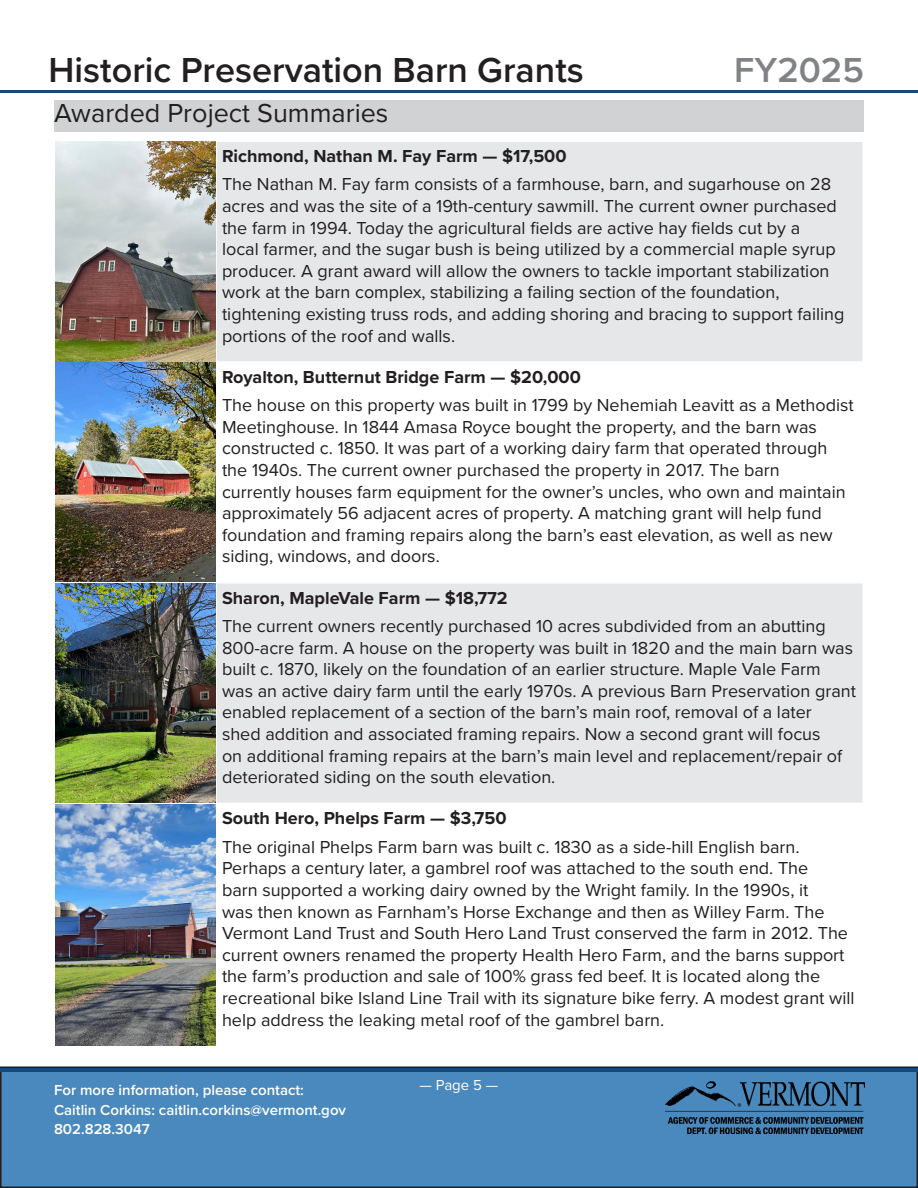
<style>
.page{position:relative;width:918px;height:1188px;background:#fff}
.page>*{position:absolute;margin:0;border:0;box-sizing:border-box;transform-origin:0 0}
.t1{font:600 36px "Proxima Nova";color:#231f20}
.t2{font:600 36px "Proxima Nova";color:#808285}
.t3{font:27px "Proxima Nova";color:#231f20}
.t4{font:18px/21.6px "Proxima Nova";color:#231f20}
.heading{font:700 18px "Proxima Nova";color:#231f20}
.t5{font:600 15px/19.5px "Proxima Nova";color:#fff}
.t6{font:15px "Proxima Nova";color:#fff}
</style>
<div class="page">
<div style="left:1px;top:1067px;width:916px;height:120px;background:#4a89be"></div>
<div style="left:0;top:1066px;width:918px;height:122px;border:2px solid #231f20"></div>
<hr style="left:0;top:1068px;width:918px;height:3px;background:#144a7c">
<hr style="left:0;top:90px;width:918px;height:3px;background:#144a7c">
<div style="left:54px;top:100px;width:810px;height:32px;background:#d1d2d4"></div>
<img style="left:665px;top:1082px;width:199px;height:52px">
<svg style="left:56px;top:142px;width:806px;height:661px;fill:#e6e7e9"></svg>
<hr style="left:215px;top:142px;width:2px;height:219px;background:#fff">
<hr style="left:54px;top:361px;width:162px;height:2px;background:#fff">
<hr style="left:216px;top:361px;width:648px;height:2px;background:#fff">
<hr style="left:215px;top:363px;width:2px;height:219px;background:#fff">
<hr style="left:54px;top:582px;width:162px;height:1px;background:#fff">
<hr style="left:216px;top:582px;width:648px;height:1px;background:#fff">
<hr style="left:215px;top:583px;width:2px;height:220px;background:#fff">
<img style="left:56px;top:142px;width:159px;height:219px">
<img style="left:56px;top:363px;width:159px;height:439px">
<img style="left:56px;top:804px;width:159px;height:241px">
<h1 class="t1" style="left:49px;top:44px;width:537px">Historic Preservation Barn Grants</h1>
<h1 class="t2" style="left:734px;top:44px;width:131px">FY2025</h1>
<h2 class="t3" style="left:54px;top:93px;width:336px">Awarded Project Summaries</h2>
<p class="heading" style="left:222px;top:143px;width:346px">Richmond, Nathan M. Fay Farm — $17,500</p>
<p class="t4" style="left:222px;top:173px;width:624px">The Nathan M. Fay farm consists of a farmhouse, barn, and sugarhouse on 28 acres and was the site of a 19th-century sawmill. The current owner purchased the farm in 1994. Today the agricultural fields are active hay fields cut by a<br>local farmer, and the sugar bush is being utilized by a commercial maple syrup producer. A grant award will allow the owners to tackle important stabilization work at the barn complex, stabilizing a failing section of the foundation, tightening existing truss rods, and adding shoring and bracing to support failing portions of the roof and walls.</p>
<p class="heading" style="left:222px;top:363px;width:360px">Royalton, Butternut Bridge Farm — $20,000</p>
<p class="t4" style="left:222px;top:394px;width:633px">The house on this property was built in 1799 by Nehemiah Leavitt as a Methodist Meetinghouse. In 1844 Amasa Royce bought the property, and the barn was constructed c. 1850. It was part of a working dairy farm that operated through the 1940s. The current owner purchased the property in 2017. The barn<br>currently houses farm equipment for the owner’s uncles, who own and maintain approximately 56 adjacent acres of property. A matching grant will help fund foundation and framing repairs along the barn’s east elevation, as well as new siding, windows, and doors.</p>
<p class="heading" style="left:222px;top:584px;width:287px">Sharon, MapleVale Farm — $18,772</p>
<p class="t4" style="left:222px;top:614px;width:636px">The current owners recently purchased 10 acres subdivided from an abutting 800-acre farm. A house on the property was built in 1820 and the main barn was built c. 1870, likely on the foundation of an earlier structure. Maple Vale Farm was an active dairy farm until the early 1970s. A previous Barn Preservation grant enabled replacement of a section of the barn’s main roof, removal of a later<br>shed addition and associated framing repairs. Now a second grant will focus<br>on additional framing repairs at the barn’s main level and replacement/repair of deteriorated siding on the south elevation.</p>
<p class="heading" style="left:222px;top:805px;width:286px">South Hero, Phelps Farm — $3,750</p>
<p class="t4" style="left:222px;top:835px;width:634px">The original Phelps Farm barn was built c. 1830 as a side-hill English barn.<br>Perhaps a century later, a gambrel roof was attached to the south end. The<br>barn supported a working dairy owned by the Wright family. In the 1990s, it<br>was then known as Farnham’s Horse Exchange and then as Willey Farm. The Vermont Land Trust and South Hero Land Trust conserved the farm in 2012. The current owners renamed the property Health Hero Farm, and the barns support the farm’s production and sale of 100% grass fed beef. It is located along the recreational bike Island Line Trail with its signature bike ferry. A modest grant will help address the leaking metal roof of the gambrel barn.</p>
<p class="t5" style="left:54px;top:1080px;width:294px">For more information, please contact:<br>Caitlin Corkins: caitlin.corkins@vermont.gov<br>802.828.3047</p>
<p class="t6" style="left:420px;top:1074px;width:80px">— Page 5 —</p>
</div>
